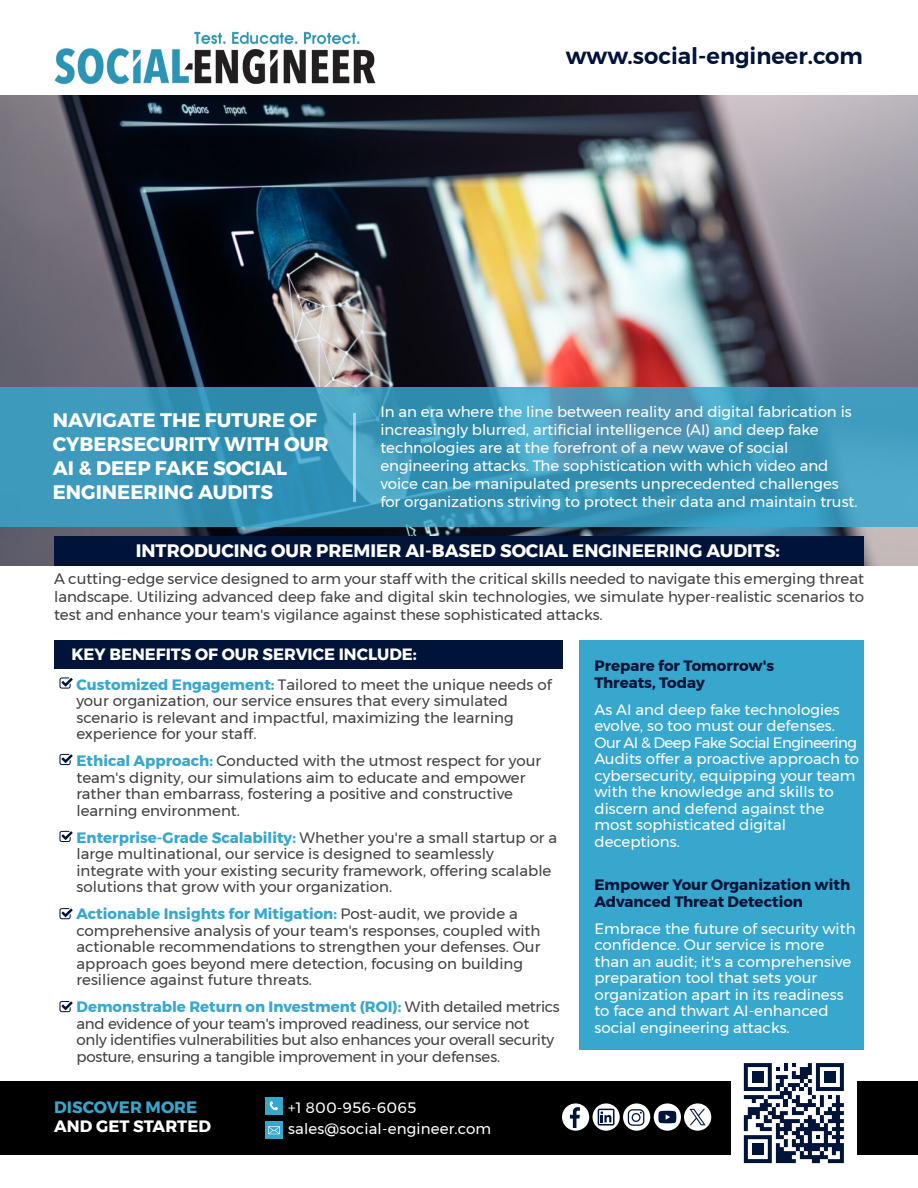
<style>
.page{position:relative;width:918px;height:1188px;background:#fff}
.page>*{position:absolute;margin:0;border:0;box-sizing:border-box;transform-origin:0 0}
.t1{font:600 22.5px "Montserrat";color:#001439}
.t2{font:700 19.5px/24px "Montserrat";color:#fff}
.t3{font:700 18px "Montserrat";color:#fff}
.t4{font:700 16.5px "Montserrat";color:#fff}
.t5{font:700 16.5px "Montserrat";color:#37a7ce}
.t6{font:700 16.35px "Montserrat";color:#fff}
.t7{font:15px/16.5px "Montserrat";color:#414042}
.t8{font:15px/16.5px "Montserrat";letter-spacing:-.005em;color:#fff}
.t9{font:15px/16.5px "Montserrat";letter-spacing:-.02em;color:#414042}
.t10{font:700 15px/16.5px "Montserrat";color:#001439}
.s1{font-weight:700;color:#37a7ce}
</style>
<div class="page">
<img style="left:54px;top:31px;width:322px;height:54px">
<div style="left:54px;top:640px;width:508px;height:29px;background:#001439"></div>
<div style="left:580px;top:640px;width:284px;height:410px;background:#37a7ce"></div>
<img style="left:0;top:95px;width:918px;height:471px">
<div style="left:0;top:1081px;width:730px;height:74px;background:#000"></div>
<div style="left:858px;top:1081px;width:60px;height:74px;background:#000"></div>
<svg style="left:0;top:387px;width:918px;height:139px;background:#3b96b8"></svg>
<div style="left:54px;top:536px;width:810px;height:30px;background:#001439"></div>
<svg style="left:59px;top:677px;width:14px;height:12px"></svg>
<svg style="left:59px;top:754px;width:14px;height:11px"></svg>
<svg style="left:59px;top:831px;width:14px;height:11px"></svg>
<svg style="left:59px;top:908px;width:14px;height:11px"></svg>
<svg style="left:59px;top:1001px;width:14px;height:11px"></svg>
<div style="left:265px;top:1097px;width:18px;height:18px;background:#37a7ce"></div>
<svg style="left:270px;top:1101px;width:8px;height:9px"></svg>
<div style="left:265px;top:1121px;width:18px;height:18px;background:#37a7ce"></div>
<svg style="left:268px;top:1126px;width:12px;height:8px"></svg>
<div style="left:562px;top:1103px;width:27px;height:28px;background:#fff;border-radius:50%"></div>
<div style="left:684px;top:1103px;width:27px;height:28px;background:#fff;border-radius:50%"></div>
<svg style="left:593px;top:1103px;width:27px;height:28px"></svg>
<svg style="left:623px;top:1103px;width:27px;height:28px"></svg>
<svg style="left:654px;top:1103px;width:27px;height:28px"></svg>
<svg style="left:570px;top:1107px;width:10px;height:21px"></svg>
<svg style="left:628px;top:1109px;width:16px;height:17px"></svg>
<svg style="left:598px;top:1109px;width:17px;height:17px"></svg>
<svg style="left:658px;top:1111px;width:18px;height:12px"></svg>
<svg style="left:690px;top:1109px;width:16px;height:16px"></svg>
<svg style="left:744px;top:1063px;width:100px;height:100px"></svg>
<hr style="left:353px;top:413px;width:3px;height:88px;background:#fff">
<h1 class="t1" style="left:566px;top:38px;width:299px">www.social-engineer.com</h1>
<p class="t8" style="left:380px;top:402px;width:479px;line-height:18px">In an era where the line between reality and digital fabrication is increasingly blurred, artificial intelligence (AI) and deep fake technologies are at the forefront of a new wave of social engineering attacks. The sophistication with which video and voice can be manipulated presents unprecedented challenges for organizations striving to protect their data and maintain trust.</p>
<p class="t3" style="left:136px;top:536px;width:646px">INTRODUCING OUR PREMIER AI-BASED SOCIAL ENGINEERING AUDITS:</p>
<h2 class="t2" style="left:53px;top:408px;width:277px">NAVIGATE THE FUTURE OF<br>CYBERSECURITY WITH OUR<br>AI &amp; DEEP FAKE SOCIAL<br>ENGINEERING AUDITS</h2>
<p class="t7" style="left:54px;top:570px;width:811px;line-height:18px;text-align:justify">A cutting-edge service designed to arm your staff with the critical skills needed to navigate this emerging threat landscape. Utilizing advanced deep fake and digital skin technologies, we simulate hyper-realistic scenarios to test and enhance your team's vigilance against these sophisticated attacks.</p>
<p class="t6" style="left:71px;top:641px;width:347px">KEY BENEFITS OF OUR SERVICE INCLUDE:</p>
<p class="t7" style="left:77px;top:676px;width:477px"><span class="s1">Customized Engagement:</span> Tailored to meet the unique needs of your organization, our service ensures that every simulated scenario is relevant and impactful, maximizing the learning experience for your staff.</p>
<p class="t7" style="left:77px;top:752px;width:466px"><span class="s1">Ethical Approach:</span> Conducted with the utmost respect for your team's dignity, our simulations aim to educate and empower rather than embarrass, fostering a positive and constructive learning environment.</p>
<p class="t7" style="left:77px;top:829px;width:482px"><span class="s1">Enterprise-Grade Scalability:</span> Whether you're a small startup or a large multinational, our service is designed to seamlessly integrate with your existing security framework, offering scalable solutions that grow with your organization.</p>
<p class="t7" style="left:77px;top:905px;width:466px"><span class="s1">Actionable Insights for Mitigation:</span> Post-audit, we provide a comprehensive analysis of your team's responses, coupled with actionable recommendations to strengthen your defenses. Our approach goes beyond mere detection, focusing on building resilience against future threats.</p>
<p class="t9" style="left:77px;top:998px;width:485px"><span class="s1">Demonstrable Return on Investment (ROI):</span> With detailed metrics and evidence of your team's improved readiness, our service not only identifies vulnerabilities but also enhances your overall security posture, ensuring a tangible improvement in your defenses.</p>
<p class="t5" style="left:54px;top:1094px;width:145px">DISCOVER MORE</p>
<p class="t4" style="left:54px;top:1113px;width:158px">AND GET STARTED</p>
<p class="t8" style="left:288px;top:1097px;width:204px;line-height:21px">+1 800-956-6065 sales@social-engineer.com</p>
<p class="t10" style="left:594px;top:658px;width:181px">Prepare for Tomorrow's<br>Threats, Today</p>
<p class="t8" style="left:594px;top:701px;width:266px">As AI and deep fake technologies evolve, so too must our defenses.<br>Our AI &amp; Deep Fake Social Engineering<br>Audits offer a proactive approach to cybersecurity, equipping your team with the knowledge and skills to discern and defend against the most sophisticated digital deceptions.</p>
<p class="t10" style="left:594px;top:877px;width:257px">Empower Your Organization with<br>Advanced Threat Detection</p>
<p class="t8" style="left:594px;top:920px;width:263px">Embrace the future of security with confidence. Our service is more than an audit; it's a comprehensive preparation tool that sets your organization apart in its readiness to face and thwart AI-enhanced social engineering attacks.</p>
</div>
